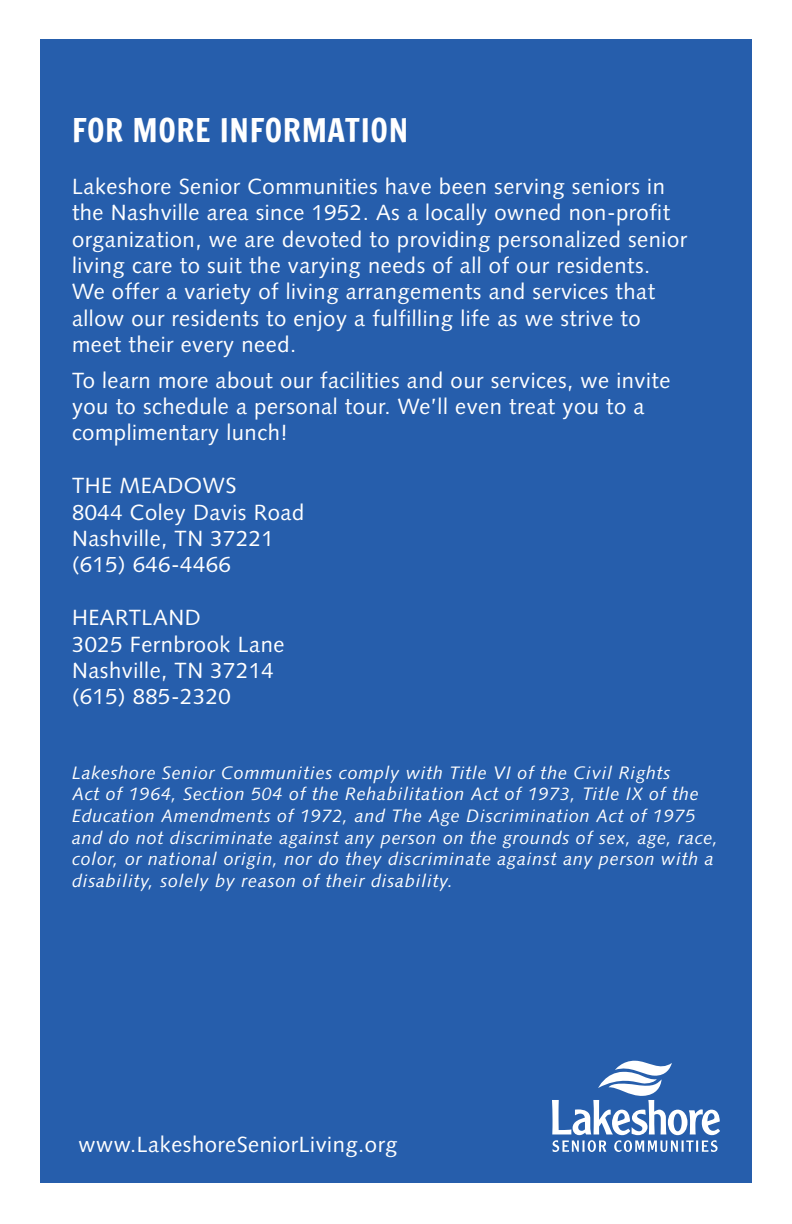
<style>
.page{position:relative;width:792px;height:1224px;background:#fff}
.page>*{position:absolute;margin:0;border:0;box-sizing:border-box;transform-origin:0 0}
.t1{font:32px "Francois One";letter-spacing:.02em;color:#fff}
.t2{font:22px/26.4px "Syntax LT Std";letter-spacing:.025em;color:#fff}
.t3{font:italic 18px/21.6px "Syntax LT Std";letter-spacing:.04em;color:#fff}
</style>
<div class="page">
<div style="left:40px;top:39px;width:712px;height:1143px;background:#265eac"></div>
<svg style="left:552px;top:1061px;width:168px;height:91px"></svg>
<h1 class="t1" style="left:72px;top:107px;width:338px">FOR MORE INFORMATION</h1>
<p class="t2" style="left:72px;top:173px;width:617px">Lakeshore Senior Communities have been serving seniors in the Nashville area since 1952. As a locally owned non-profit organization, we are devoted to providing personalized senior living care to suit the varying needs of all of our residents.<br>We offer a variety of living arrangements and services that allow our residents to enjoy a fulfilling life as we strive to meet their every need.</p>
<p class="t2" style="left:72px;top:367px;width:600px">To learn more about our facilities and our services, we invite you to schedule a personal tour. We’ll even treat you to a complimentary lunch!</p>
<p class="t2" style="left:72px;top:472px;width:234px">The Meadows<br>8044 Coley Davis Road<br>Nashville, TN 37221 (615) 646-4466</p>
<p class="t2" style="left:72px;top:604px;width:214px">Heartland<br>3025 Fernbrook Lane<br>Nashville, TN 37214 (615) 885-2320</p>
<p class="t3" style="left:72px;top:762px;width:648px">Lakeshore Senior Communities comply with Title VI of the Civil Rights<br>Act of 1964, Section 504 of the Rehabilitation Act of 1973, Title IX of the Education Amendments of 1972, and The Age Discrimination Act of 1975 and do not discriminate against any person on the grounds of sex, age, race, color, or national origin, nor do they discriminate against any person with a disability, solely by reason of their disability.</p>
<p class="t2" style="left:79px;top:1131px;width:320px">www.LakeshoreSeniorLiving.org</p>
</div>
